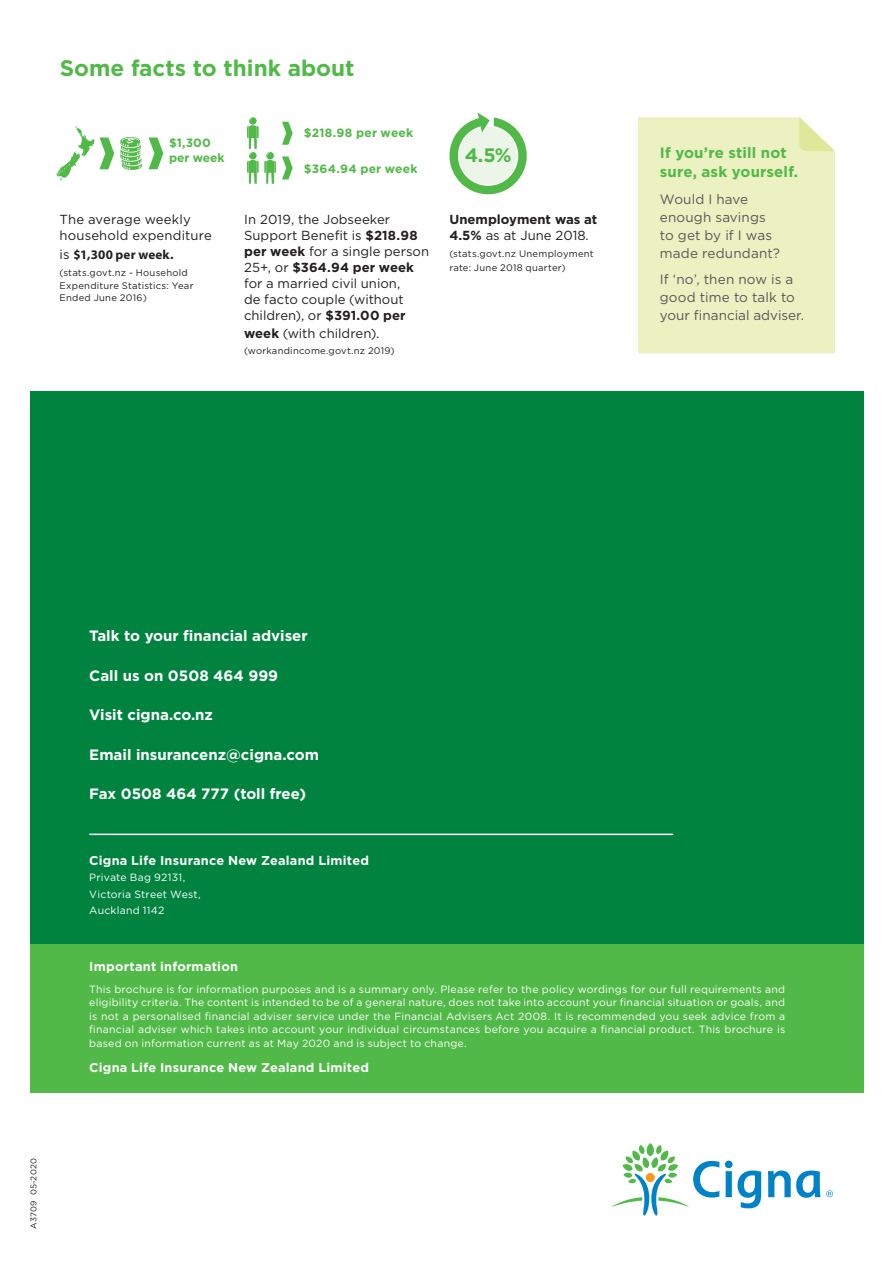
<style>
.page{position:relative;width:893px;height:1263px;background:#fff}
.page>*{position:absolute;margin:0;border:0;box-sizing:border-box;transform-origin:0 0}
.Cigna_-_headers{font:700 22.5px "Gotham";color:#51b948}
.Cigna_Body{font:700 19.5px "Gotham";color:#51b948}
.Cigna_back_page_copy{font:700 15px "Gotham";color:#fff}
.Cigna_Mini-Sub{font:700 15px/19.5px "Gotham";letter-spacing:.01em;color:#51b948}
.Cigna_Body-2{font:13.5px/18px "Gotham";letter-spacing:.01em;color:#57585a}
.Cigna_Body-3{font:13.05px/16px "Gotham";letter-spacing:.005em;color:#231f20}
._3__Body_copy{font:700 13.05px/16px "Gotham";color:#231f20}
.Cigna_Body-4{font:700 13.05px "Myriad Pro";letter-spacing:.015em;color:#231f20}
.SubHdg2{font:700 12.75px "Gotham";letter-spacing:.02em;color:#fff}
.Cigna_Body-5{font:700 12px "Gotham";letter-spacing:.02em;color:#51b948}
.Cigna_Body-6{font:700 12px/14.5px "Gotham";color:#51b948}
.Cigna_Body-7{font:10.5px/13.5px "Gotham";letter-spacing:.02em;color:#fff;text-align:justify}
.Cigna_Footnote{font:9.45px/12.3px "Gotham";letter-spacing:.025em;color:#231f20}
.Signa_Code{font:8.25px "Gotham";letter-spacing:.025em;color:#231f20}
.s1{font-family:"Gotham";font-weight:400}
.s2{font-family:"Gotham"}
.s3{font-weight:700}
.s4{font-weight:400}
</style>
<div class="page">
<div style="left:30px;top:391px;width:833px;height:553px;background:#00833e"></div>
<div style="left:30px;top:944px;width:833px;height:149px;background:#51b948"></div>
<hr style="left:89px;top:833px;width:584px;height:2px;background:#fff">
<div style="left:638px;top:117px;width:197px;height:236px;background:#ebf1c1"></div>
<svg style="left:799px;top:117px;width:36px;height:34px"></svg>
<svg style="left:120px;top:137px;width:22px;height:33px"></svg>
<svg style="left:56px;top:126px;width:58px;height:55px"></svg>
<svg style="left:149px;top:138px;width:14px;height:31px"></svg>
<svg style="left:612px;top:1143px;width:221px;height:72px"></svg>
<svg style="left:449px;top:113px;width:78px;height:81px"></svg>
<svg style="left:282px;top:156px;width:11px;height:23px"></svg>
<svg style="left:247px;top:117px;width:29px;height:67px"></svg>
<svg style="left:282px;top:122px;width:11px;height:23px"></svg>
<p class="Cigna_-_headers" style="left:60px;top:53px;width:296px">Some facts to think about</p>
<p class="Cigna_Body-5" style="left:304px;top:124px;width:111px">$218.98 per week</p>
<p class="Cigna_Body-5" style="left:304px;top:160px;width:115px">$364.94 per week</p>
<p class="Cigna_Body-6" style="left:169px;top:135px;width:57px">$1,300 per week</p>
<p class="Cigna_Body" style="left:465px;top:142px;width:48px">4.5%</p>
<p class="Cigna_Body-3" style="left:60px;top:211px;width:154px">The average weekly household expenditure</p>
<p class="Cigna_Body-4" style="left:60px;top:247px;width:116px"><span class="s1">is</span> $1,300 per week<span class="s2">.</span></p>
<p class="Cigna_Footnote" style="left:60px;top:267px;width:135px">(stats.govt.nz - Household<br>Expenditure Statistics: Year<br>Ended June 2016)</p>
<p class="Cigna_Body-3" style="left:244px;top:211px;width:187px">In 2019, the Jobseeker<br>Support Benefit is <span class="s3">$218.98 per week</span> for a single person<br>25+, or <span class="s3">$364.94 per week </span>for a married civil union,<br>de facto couple (without children), or <span class="s3">$391.00 per</span></p>
<p class="Cigna_Body-3" style="left:244px;top:325px;width:137px"><span class="s3">week</span> (with children).</p>
<p class="Cigna_Footnote" style="left:244px;top:345px;width:152px">(workandincome.govt.nz 2019)</p>
<p class="_3__Body_copy" style="left:449px;top:211px;width:149px">Unemployment was at<br>4.5% <span class="s4">as at June 2018.</span></p>
<p class="Cigna_Footnote" style="left:449px;top:247px;width:146px;line-height:13px">(stats.govt.nz Unemployment rate: June 2018 quarter)</p>
<p class="Cigna_Mini-Sub" style="left:660px;top:143px;width:140px">If you’re still not sure, ask yourself.</p>
<p class="Cigna_Body-2" style="left:660px;top:190px;width:122px">Would I have enough savings to get by if I was made redundant?</p>
<p class="Cigna_Body-2" style="left:660px;top:270px;width:146px">If ‘no’, then now is a good time to talk to your financial adviser.</p>
<p class="Signa_Code" style="left:28px;top:1229px;width:72px;rotate:-90deg">A3709 05-2020</p>
<p class="Cigna_back_page_copy" style="left:89px;top:626px;width:220px">Talk to your financial adviser</p>
<p class="Cigna_back_page_copy" style="left:89px;top:665px;width:190px">Call us on 0508 464 999</p>
<p class="Cigna_back_page_copy" style="left:89px;top:705px;width:125px">Visit cigna.co.nz</p>
<p class="Cigna_back_page_copy" style="left:89px;top:744px;width:231px">Email insurancenz@cigna.com</p>
<p class="Cigna_back_page_copy" style="left:89px;top:784px;width:218px">Fax 0508 464 777 (toll free)</p>
<p class="SubHdg2" style="left:89px;top:852px;width:281px">Cigna Life Insurance New Zealand Limited</p>
<p class="Cigna_Body-7" style="left:89px;top:869px;width:113px;line-height:16.5px;text-align:left">Private Bag 92131,<br>Victoria Street West,<br>Auckland 1142</p>
<p class="SubHdg2" style="left:89px;top:958px;width:150px">Important information</p>
<p class="Cigna_Body-7" style="left:89px;top:982px;width:697px">This brochure is for information purposes and is a summary only. Please refer to the policy wordings for our full requirements and eligibility criteria. The content is intended to be of a general nature, does not take into account your financial situation or goals, and is not a personalised financial adviser service under the Financial Advisers Act 2008. It is recommended you seek advice from a financial adviser which takes into account your individual circumstances before you acquire a financial product. This brochure is based on information current as at May 2020 and is subject to change.</p>
<p class="SubHdg2" style="left:89px;top:1059px;width:281px">Cigna Life Insurance New Zealand Limited</p>
</div>
